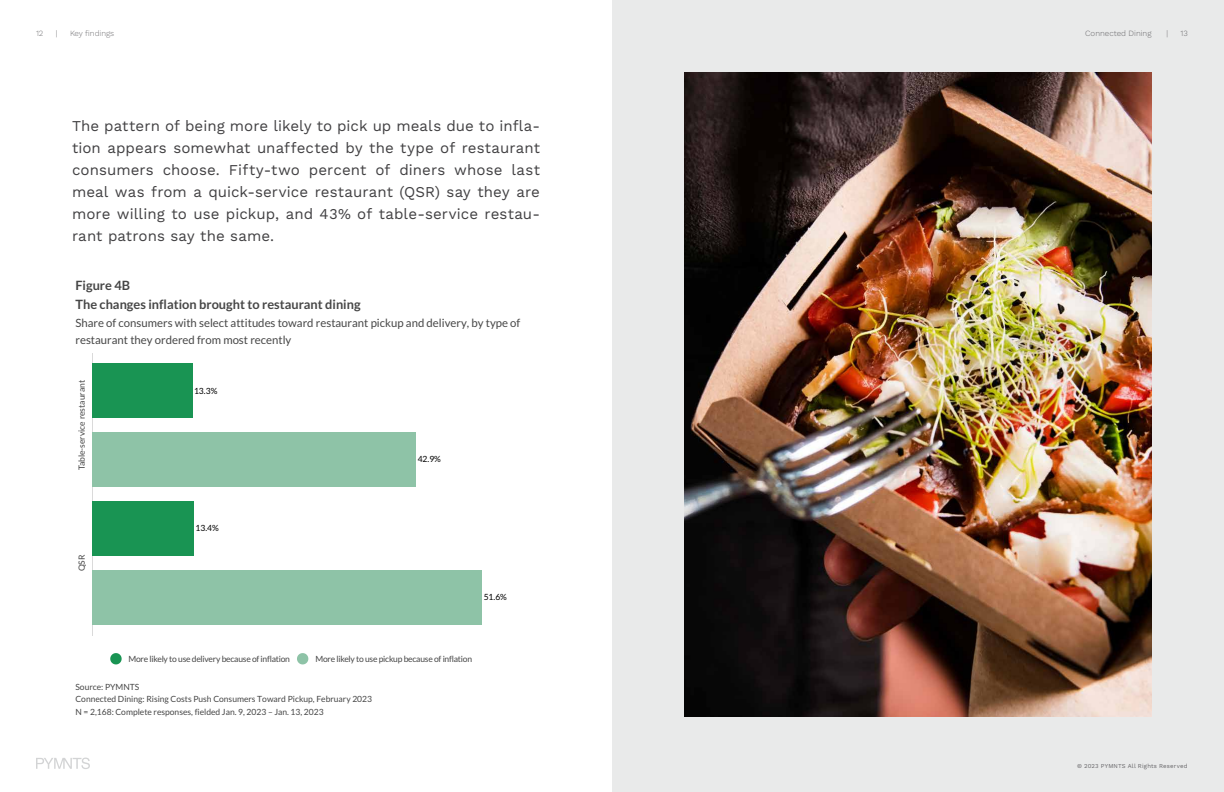
<style>
.page{position:relative;width:1224px;height:792px;background:#fff}
.page>*{position:absolute;margin:0;border:0;box-sizing:border-box;transform-origin:0 0}
.Body{font:15px/22px "Work Sans";letter-spacing:.01em;color:#414042;text-align:justify}
.t1{font:700 12.8px/19.2px "Lato";color:#464646}
.t2{font:11.4px/17px "Lato";color:#464646}
.t3{font:8.5px/12.2px "Lato";color:#464646}
.t4{font:8.5px "Lato";letter-spacing:-.025em;color:#464646}
.t5{font:8.5px "Lato";color:#000}
.t6{font:300 8px "Work Sans";color:#717073}
.t7{font:6px "Work Sans";letter-spacing:.03em;color:#717073}
</style>
<div class="page">
<svg style="left:36px;top:758px;width:54px;height:11px"></svg>
<div style="left:612px;top:0;width:612px;height:792px;background:#e9eaea"></div>
<hr style="left:92px;top:353px;width:1px;height:282px;background:#464646;opacity:.2">
<div style="left:93px;top:363px;width:100px;height:55px;background:#199453"></div>
<div style="left:93px;top:432px;width:323px;height:55px;background:#8ec3a7"></div>
<div style="left:93px;top:501px;width:101px;height:55px;background:#199453"></div>
<div style="left:93px;top:570px;width:389px;height:55px;background:#8ec3a7"></div>
<svg style="left:110px;top:653px;width:12px;height:11px"></svg>
<svg style="left:297px;top:653px;width:11px;height:11px"></svg>
<img style="left:684px;top:72px;width:468px;height:644px">
<p class="t6" style="left:36px;top:29px;width:9px">12</p>
<p class="t6" style="left:56px;top:29px;width:3px">|</p>
<p class="t6" style="left:70px;top:29px;width:46px">Key findings</p>
<p class="Body" style="left:72px;top:116px;width:470px">The pattern of being more likely to pick up meals due to infla&shy;tion appears somewhat unaffected by the type of restaurant consumers choose. Fifty-two percent of diners whose last meal was from a quick-service restaurant (QSR) say they are more willing to use pickup, and 43% of table-service restau&shy;rant patrons say the same.</p>
<p class="t1" style="left:75px;top:275px;width:287px">Figure 4B<br>The changes inflation brought to restaurant dining</p>
<p class="t2" style="left:75px;top:314px;width:446px">Share of consumers with select attitudes toward restaurant pickup and delivery, by type of restaurant they ordered from most recently</p>
<p class="t3" style="left:75px;top:470px;width:92px;rotate:-90deg">Table-service restaurant</p>
<p class="t5" style="left:194px;top:386px;width:25px">13.3%</p>
<p class="t5" style="left:418px;top:454px;width:25px">42.9%</p>
<p class="t3" style="left:75px;top:571px;width:18px;rotate:-90deg">QSR</p>
<p class="t5" style="left:195px;top:523px;width:25px">13.4%</p>
<p class="t5" style="left:484px;top:592px;width:25px">51.6%</p>
<p class="t4" style="left:128px;top:655px;width:163px">More likely to use delivery because of inflation</p>
<p class="t4" style="left:315px;top:655px;width:158px">More likely to use pickup because of inflation</p>
<p class="t3" style="left:75px;top:681px;width:298px">Source: PYMNTS<br>Connected Dining: Rising Costs Push Consumers Toward Pickup, February 2023<br>N = 2,168: Complete responses, fielded Jan. 9, 2023 – Jan. 13, 2023</p>
<p class="t6" style="left:1085px;top:29px;width:68px">Connected Dining</p>
<p class="t6" style="left:1167px;top:29px;width:3px">|</p>
<p class="t6" style="left:1181px;top:29px;width:9px">13</p>
<p class="t7" style="left:1077px;top:762px;width:112px">© 2023 PYMNTS All Rights Reserved</p>
</div>
